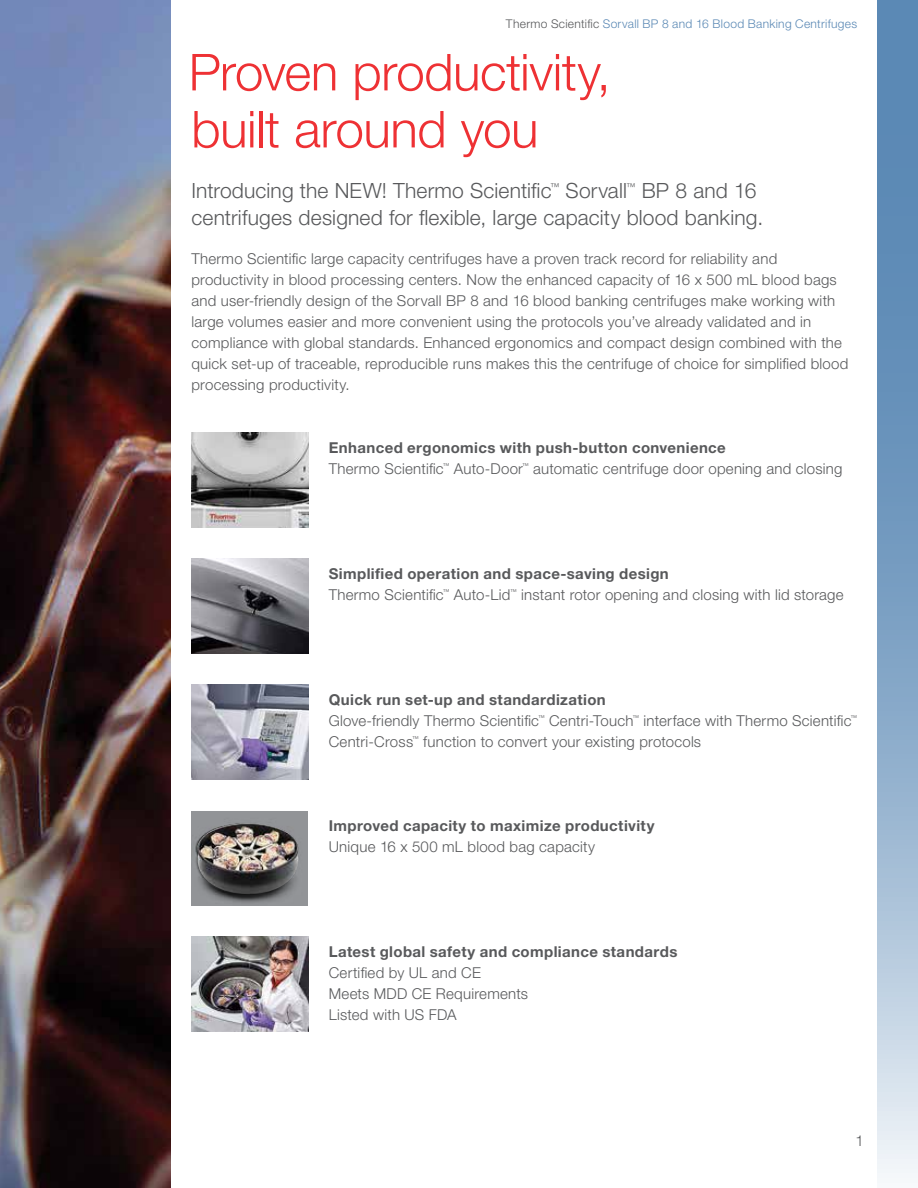
<style>
.page{position:relative;width:918px;height:1188px;background:#fff}
.page>*{position:absolute;margin:0;border:0;box-sizing:border-box;transform-origin:0 0}
.t1{font:300 51px/57px "Helvetica Neue LT Std";letter-spacing:-.01em;color:#ee3134}
.t2{font:300 21px/27px "Helvetica Neue LT Std";letter-spacing:.01em;color:#58595b}
.t3{font:300 15px/21px "Helvetica Neue LT Std";letter-spacing:.015em;color:#58595b}
.t4{font:700 15px "Helvetica Neue LT Std";letter-spacing:.025em;color:#58595b}
.t5{font:300 12px "Helvetica Neue LT Std";letter-spacing:.025em;color:#5b89b5}
.t6{font:300 6.75px "Helvetica Neue LT Std";color:#58595b}
.s1{color:#58595b}
</style>
<div class="page">
<svg style="left:878px;top:0;width:40px;height:1178px;background:#88a9c9"></svg>
<img style="left:0;top:0;width:170px;height:1188px">
<img style="left:191px;top:559px;width:118px;height:94px">
<img style="left:191px;top:685px;width:118px;height:94px">
<img style="left:191px;top:433px;width:118px;height:94px">
<img style="left:191px;top:811px;width:117px;height:94px">
<img style="left:191px;top:937px;width:118px;height:94px">
<img style="left:197px;top:823px;width:103px;height:71px">
<p class="t5" style="left:506px;top:16px;width:353px"><span class="s1">Thermo Scientific</span> Sorvall BP 8 and 16 Blood Banking Centrifuges</p>
<h1 class="t1" style="left:189px;top:43px;width:424px">Proven productivity, built around you</h1>
<h2 class="t2" style="left:191px;top:177px;width:573px">Introducing the NEW! Thermo Scientific<sup>™</sup> Sorvall<sup>™</sup> BP 8 and 16 centrifuges designed for flexible, large capacity blood banking.</h2>
<p class="t3" style="left:191px;top:248px;width:659px">Thermo Scientific large capacity centrifuges have a proven track record for reliability and productivity in blood processing centers. Now the enhanced capacity of 16 x 500 mL blood bags and user-friendly design of the Sorvall BP 8 and 16 blood banking centrifuges make working with large volumes easier and more convenient using the protocols you’ve already validated and in compliance with global standards. Enhanced ergonomics and compact design combined with the quick set-up of traceable, reproducible runs makes this the centrifuge of choice for simplified blood processing productivity.</p>
<p class="t4" style="left:329px;top:438px;width:399px">Enhanced ergonomics with push-button convenience</p>
<p class="t3" style="left:329px;top:458px;width:116px">Thermo Scientific</p>
<p class="t6" style="left:443px;top:461px;width:8px">™</p>
<p class="t3" style="left:454px;top:458px;width:71px">Auto-Door</p>
<p class="t6" style="left:522px;top:461px;width:8px">™</p>
<p class="t3" style="left:533px;top:458px;width:311px">automatic centrifuge door opening and closing</p>
<p class="t4" style="left:329px;top:564px;width:342px">Simplified operation and space-saving design</p>
<p class="t3" style="left:329px;top:584px;width:116px">Thermo Scientific</p>
<p class="t6" style="left:443px;top:587px;width:8px">™</p>
<p class="t3" style="left:454px;top:584px;width:58px">Auto-Lid</p>
<p class="t6" style="left:510px;top:587px;width:8px">™</p>
<p class="t3" style="left:521px;top:584px;width:324px">instant rotor opening and closing with lid storage</p>
<p class="t4" style="left:329px;top:690px;width:279px">Quick run set-up and standardization</p>
<p class="t3" style="left:329px;top:710px;width:212px">Glove-friendly Thermo Scientific</p>
<p class="t6" style="left:538px;top:713px;width:8px">™</p>
<p class="t3" style="left:549px;top:710px;width:86px">Centri-Touch</p>
<p class="t6" style="left:633px;top:713px;width:8px">™</p>
<p class="t3" style="left:644px;top:710px;width:209px">interface with Thermo Scientific</p>
<p class="t6" style="left:851px;top:713px;width:8px">™</p>
<p class="t3" style="left:329px;top:731px;width:86px">Centri-Cross</p>
<p class="t6" style="left:412px;top:734px;width:8px">™</p>
<p class="t3" style="left:423px;top:731px;width:279px">function to convert your existing protocols</p>
<p class="t4" style="left:329px;top:816px;width:327px">Improved capacity to maximize productivity</p>
<p class="t3" style="left:329px;top:836px;width:268px">Unique 16 x 500 mL blood bag capacity</p>
<p class="t4" style="left:329px;top:942px;width:350px">Latest global safety and compliance standards</p>
<p class="t3" style="left:329px;top:962px;width:201px">Certified by UL and CE<br>Meets MDD CE Requirements<br>Listed with US FDA</p>
<p class="t3" style="left:856px;top:1130px;width:10px">1</p>
</div>
